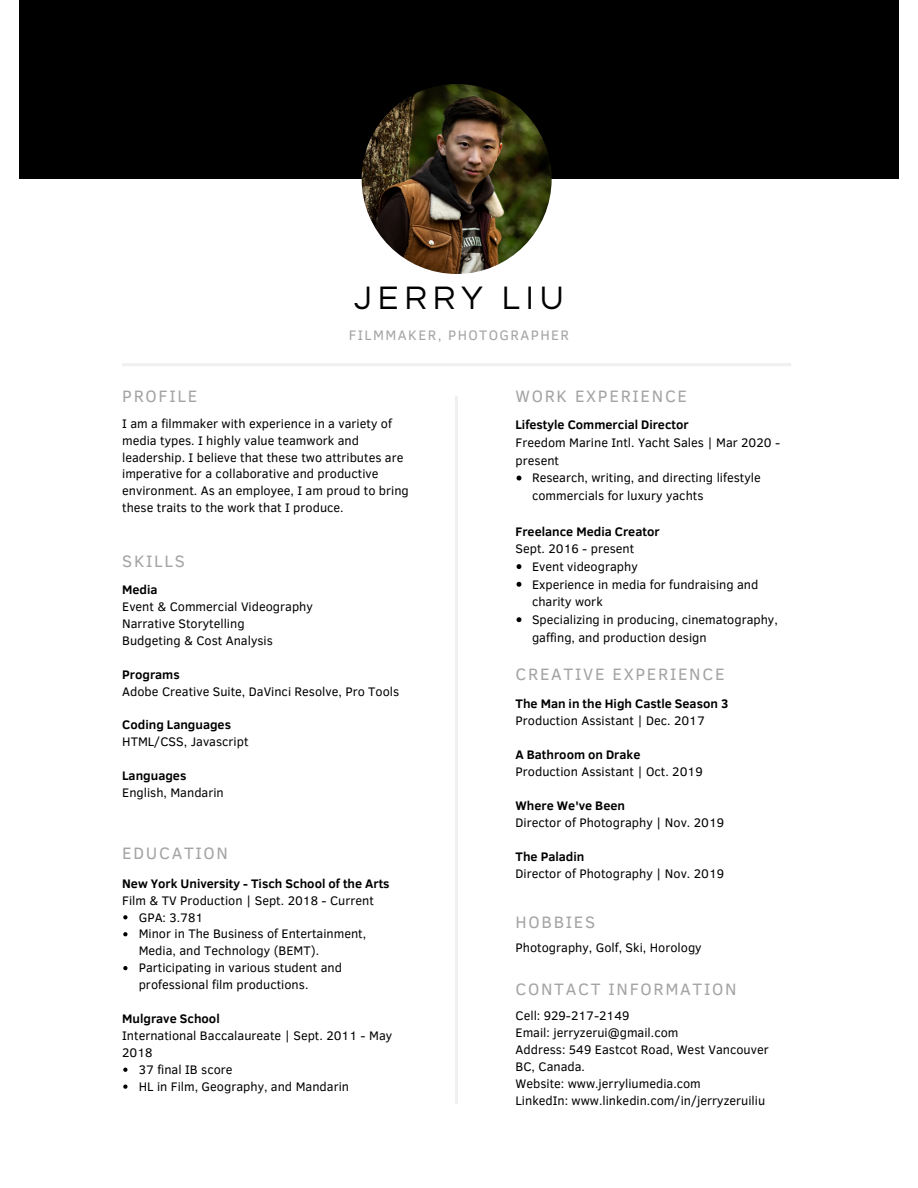
<style>
.page{position:relative;width:918px;height:1188px;background:#fff}
.page>*{position:absolute;margin:0;border:0;box-sizing:border-box;transform-origin:0 0}
.t1{font:33.9px "Questrial";letter-spacing:.175em;color:#000}
.t2{font:16.95px "Clear Sans";letter-spacing:.1em;color:#a4a4a4}
.t3{font:14.1px "Clear Sans";letter-spacing:.1em;color:#a4a4a4}
.t4{font:12.75px/17px "Clear Sans";color:#000}
.t5{font:700 12.75px "Clear Sans";color:#000}
</style>
<div class="page">
<hr style="left:455px;top:396px;width:3px;height:708px;background:#eff0f2">
<div style="left:19px;top:0;width:880px;height:179px;background:#000"></div>
<img style="left:362px;top:84px;width:190px;height:190px;border-radius:50%">
<hr style="left:122px;top:363px;width:669px;height:3px;background:#eff0f2">
<svg style="left:517px;top:476px;width:4px;height:5px"></svg>
<svg style="left:517px;top:564px;width:4px;height:5px"></svg>
<svg style="left:517px;top:582px;width:4px;height:5px"></svg>
<svg style="left:517px;top:617px;width:4px;height:5px"></svg>
<svg style="left:123px;top:915px;width:5px;height:4px"></svg>
<svg style="left:123px;top:932px;width:5px;height:4px"></svg>
<svg style="left:123px;top:966px;width:5px;height:4px"></svg>
<svg style="left:123px;top:1068px;width:5px;height:4px"></svg>
<svg style="left:123px;top:1085px;width:5px;height:4px"></svg>
<p class="t2" style="left:122px;top:384px;width:77px">PROFILE</p>
<p class="t1" style="left:354px;top:281px;width:211px">JERRY LIU</p>
<p class="t3" style="left:349px;top:325px;width:222px">FILMMAKER, PHOTOGRAPHER</p>
<p class="t2" style="left:516px;top:384px;width:173px">WORK EXPERIENCE</p>
<p class="t4" style="left:122px;top:414px;width:288px">I am a filmmaker with experience in a variety of media types. I highly value teamwork and leadership. I believe that these two attributes are imperative for a collaborative and productive environment. As an employee, I am proud to bring these traits to the work that I produce.</p>
<p class="t2" style="left:122px;top:549px;width:64px">SKILLS</p>
<p class="t5" style="left:122px;top:580px;width:37px">Media</p>
<p class="t4" style="left:122px;top:597px;width:192px">Event &amp; Commercial Videography</p>
<p class="t4" style="left:122px;top:614px;width:124px">Narrative Storytelling</p>
<p class="t4" style="left:122px;top:631px;width:152px">Budgeting &amp; Cost Analysis</p>
<p class="t5" style="left:122px;top:665px;width:59px">Programs</p>
<p class="t4" style="left:122px;top:682px;width:279px">Adobe Creative Suite, DaVinci Resolve, Pro Tools</p>
<p class="t5" style="left:122px;top:716px;width:110px">Coding Languages</p>
<p class="t4" style="left:122px;top:733px;width:128px">HTML/CSS, Javascript</p>
<p class="t5" style="left:122px;top:766px;width:66px">Languages</p>
<p class="t4" style="left:122px;top:784px;width:103px">English, Mandarin</p>
<p class="t2" style="left:122px;top:841px;width:107px">EDUCATION</p>
<p class="t5" style="left:122px;top:874px;width:269px">New York University - Tisch School of the Arts</p>
<p class="t4" style="left:122px;top:891px;width:253px">Film &amp; TV Production | Sept. 2018 - Current</p>
<p class="t4" style="left:139px;top:908px;width:66px">GPA: 3.781</p>
<p class="t4" style="left:139px;top:925px;width:229px">Minor in The Business of Entertainment,<br>Media, and Technology (BEMT).</p>
<p class="t4" style="left:139px;top:959px;width:205px">Participating in various student and professional film productions.</p>
<p class="t5" style="left:122px;top:1009px;width:99px">Mulgrave School</p>
<p class="t4" style="left:122px;top:1026px;width:272px">International Baccalaureate | Sept. 2011 - May<br>2018</p>
<p class="t4" style="left:139px;top:1060px;width:95px">37 final IB score</p>
<p class="t4" style="left:139px;top:1077px;width:212px">HL in Film, Geography, and Mandarin</p>
<p class="t5" style="left:516px;top:416px;width:175px">Lifestyle Commercial Director</p>
<p class="t4" style="left:516px;top:433px;width:266px;line-height:17.7px">Freedom Marine Intl. Yacht Sales | Mar 2020 - present</p>
<p class="t4" style="left:532px;top:469px;width:230px;line-height:17.7px">Research, writing, and directing lifestyle commercials for luxury yachts</p>
<p class="t5" style="left:516px;top:522px;width:146px">Freelance Media Creator</p>
<p class="t4" style="left:516px;top:540px;width:120px">Sept. 2016 - present</p>
<p class="t4" style="left:532px;top:557px;width:107px">Event videography</p>
<p class="t4" style="left:532px;top:575px;width:228px;line-height:17.7px">Experience in media for fundraising and charity work</p>
<p class="t4" style="left:532px;top:610px;width:247px;line-height:17.7px">Specializing in producing, cinematography, gaffing, and production design</p>
<p class="t2" style="left:516px;top:661px;width:211px">CREATIVE EXPERIENCE</p>
<p class="t5" style="left:516px;top:695px;width:214px">The Man in the High Castle Season 3</p>
<p class="t4" style="left:516px;top:712px;width:191px">Production Assistant | Dec. 2017</p>
<p class="t5" style="left:516px;top:745px;width:126px">A Bathroom on Drake</p>
<p class="t4" style="left:516px;top:762px;width:189px">Production Assistant | Oct. 2019</p>
<p class="t5" style="left:516px;top:796px;width:111px">Where We've Been</p>
<p class="t4" style="left:516px;top:813px;width:210px">Director of Photography | Nov. 2019</p>
<p class="t5" style="left:516px;top:847px;width:70px">The Paladin</p>
<p class="t4" style="left:516px;top:864px;width:210px">Director of Photography | Nov. 2019</p>
<p class="t2" style="left:516px;top:910px;width:81px">HOBBIES</p>
<p class="t4" style="left:516px;top:939px;width:188px">Photography, Golf, Ski, Horology</p>
<p class="t2" style="left:516px;top:977px;width:223px">CONTACT INFORMATION</p>
<p class="t4" style="left:516px;top:1007px;width:116px">Cell: 929-217-2149</p>
<p class="t4" style="left:516px;top:1023px;width:164px">Email: jerryzerui@gmail.com</p>
<p class="t4" style="left:516px;top:1040px;width:255px">Address: 549 Eastcot Road, West Vancouver<br>BC, Canada.</p>
<p class="t4" style="left:516px;top:1074px;width:187px">Website: www.jerryliumedia.com</p>
<p class="t4" style="left:516px;top:1091px;width:251px">LinkedIn: www.linkedin.com/in/jerryzeruiliu</p>
</div>
